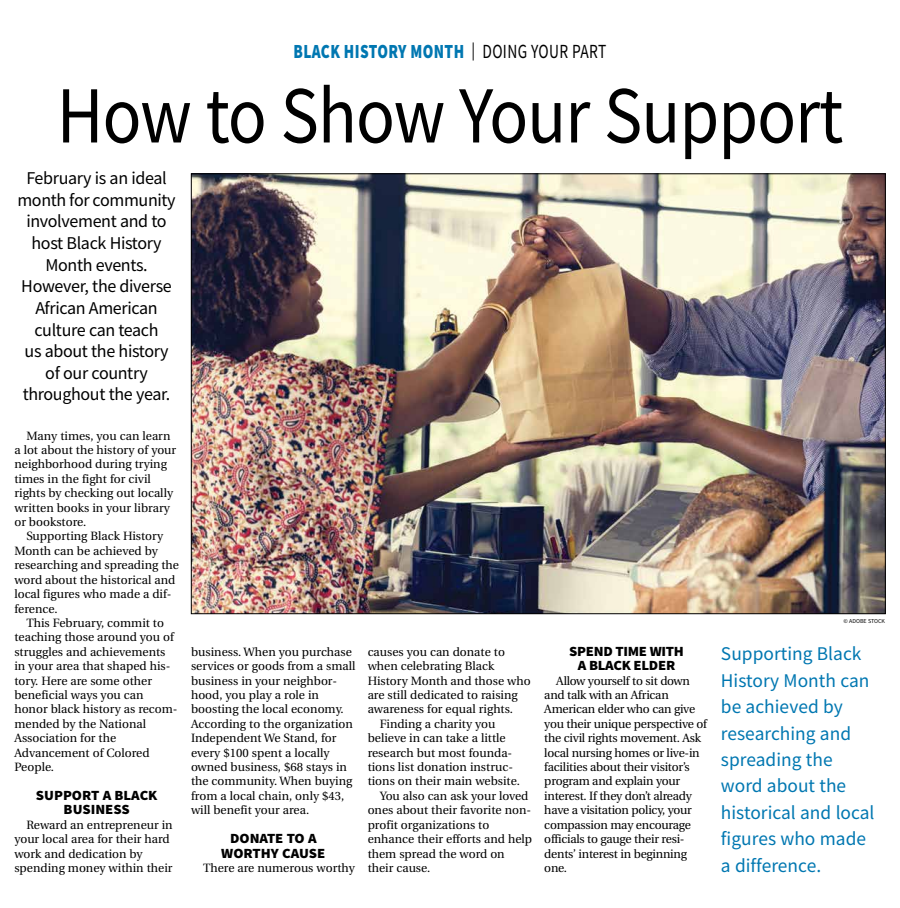
<style>
.page{position:relative;width:900px;height:908px;background:#fff}
.page>*{position:absolute;margin:0;border:0;box-sizing:border-box;transform-origin:0 0}
.t1{font:81px "Source Sans Pro";letter-spacing:-.015em;color:#000;scale:.89 1}
.t2{font:900 20px "Source Sans Pro";letter-spacing:.025em;color:#0077b1;scale:.77 1}
.t3{font:19.4px/26.4px "Source Sans Pro";color:#0077b1}
.t4{font:18px/21.6px "Source Sans Pro";letter-spacing:-.02em;color:#000;text-align:center}
.t5{font:900 14px/14.4px "Source Sans Pro";letter-spacing:-.01em;color:#000;text-align:center;scale:1.05 1}
.t6{font:12px/14.4px "Utopia";color:#000}
.t7{font:12px/14.4px "Utopia";letter-spacing:-.02em;color:#000}
.t8{font:6px "Source Sans Pro";color:#000}
.s1{font-weight:400;font-size:18px;color:#000}
.s2{font-weight:400;color:#000}
</style>
<div class="page">
<img style="left:193px;top:175px;width:691px;height:436px">
<h2 class="t2" style="left:294px;top:38px;width:408px">BLACK HISTORY MONTH <span class="s1">|</span> <span class="s2">DOING YOUR PART</span></h2>
<h1 class="t1" style="left:57px;top:64px;width:885px">How to Show Your Support</h1>
<h3 class="t4" style="left:17px;top:167px;width:160px">February is an ideal month for community involvement and to host Black History<br>Month events.<br>However, the diverse<br>African American culture can teach<br>us about the history of our country throughout the year.</h3>
<p class="t6" style="left:14px;top:428px;width:163px;text-indent:12px">Many times, you can learn a lot about the history of your neighborhood during trying times in the fight for civil rights by checking out locally written books in your library or bookstore.</p>
<p class="t6" style="left:14px;top:529px;width:166px;text-indent:12px">Supporting Black History<br>Month can be achieved by researching and spreading the word about the historical and local figures who made a dif&shy;ference.</p>
<p class="t6" style="left:14px;top:615px;width:165px;text-indent:12px">This February, commit to teaching those around you of struggles and achievements in your area that shaped his&shy;tory. Here are some other beneficial ways you can honor black history as recom&shy;mended by the National<br>Association for the<br>Advancement of Colored<br>People.</p>
<p class="t5" style="left:36px;top:787px;width:117px">SUPPORT A BLACK<br>BUSINESS</p>
<p class="t6" style="left:14px;top:817px;width:160px;text-indent:12px">Reward an entrepreneur in your local area for their hard work and dedication by spending money within their</p>
<p class="t6" style="left:191px;top:644px;width:166px">business. When you purchase services or goods from a small business in your neighbor&shy;hood, you play a role in boosting the local economy.<br>According to the organization<br>Independent We Stand, for every $100 spent a locally owned business, $68 stays in the community. When buying from a local chain, only $43, will benefit your area.</p>
<p class="t5" style="left:221px;top:830px;width:101px">DONATE TO A<br>WORTHY CAUSE</p>
<p class="t6" style="left:203px;top:860px;width:153px">There are numerous worthy</p>
<p class="t6" style="left:368px;top:644px;width:139px">causes you can donate to</p>
<p class="t6" style="left:368px;top:659px;width:128px">when celebrating Black</p>
<p class="t6" style="left:368px;top:673px;width:165px">History Month and those who</p>
<p class="t6" style="left:368px;top:687px;width:152px">are still dedicated to raising</p>
<p class="t6" style="left:368px;top:702px;width:147px">awareness for equal rights.</p>
<p class="t6" style="left:380px;top:716px;width:117px">Finding a charity you</p>
<p class="t6" style="left:368px;top:731px;width:140px">believe in can take a little</p>
<p class="t6" style="left:368px;top:745px;width:146px">research but most founda-</p>
<p class="t6" style="left:368px;top:759px;width:147px">tions list donation instruc-</p>
<p class="t6" style="left:368px;top:774px;width:154px">tions on their main website.</p>
<p class="t6" style="left:380px;top:788px;width:150px">You also can ask your loved</p>
<p class="t6" style="left:368px;top:803px;width:165px">ones about their favorite non-</p>
<p class="t6" style="left:368px;top:817px;width:123px">profit organizations to</p>
<p class="t6" style="left:368px;top:831px;width:166px">enhance their efforts and help</p>
<p class="t6" style="left:368px;top:846px;width:139px">them spread the word on</p>
<p class="t6" style="left:368px;top:860px;width:64px">their cause.</p>
<p class="t5" style="left:569px;top:643px;width:111px">SPEND TIME WITH<br>A BLACK ELDER</p>
<p class="t7" style="left:544px;top:673px;width:164px;text-indent:12px">Allow yourself to sit down and talk with an African<br>American elder who can give you their unique perspective of the civil rights movement. Ask local nursing homes or live-in facilities about their visitor’s program and explain your interest. If they don’t already have a visitation policy, your compassion may encourage officials to gauge their resi&shy;dents’ interest in beginning one.</p>
<p class="t8" style="left:844px;top:617px;width:43px">© ADOBE STOCK</p>
<h3 class="t3" style="left:721px;top:640px;width:155px">Supporting Black<br>History Month can be achieved by researching and spreading the word about the historical and local figures who made a difference.</h3>
</div>
